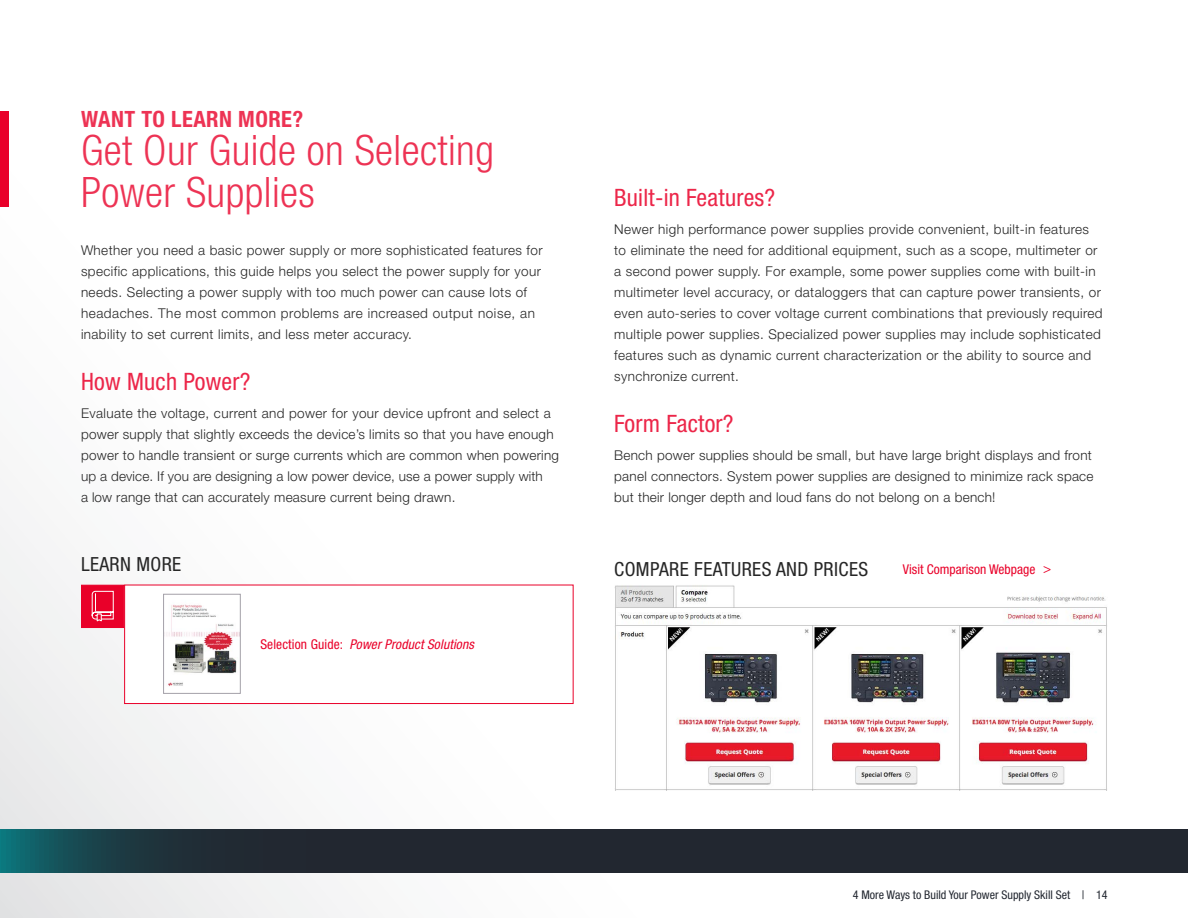
<style>
.page{position:relative;width:1188px;height:918px;background:#fff}
.page>*{position:absolute;margin:0;border:0;box-sizing:border-box;transform-origin:0 0}
.t1{font:300 condensed 42px/42px "Helvetica Neue LT Std";letter-spacing:.01em;color:#ed3354}
.t2{font:condensed 24px "Helvetica Neue LT Std";letter-spacing:.01em;color:#ec2649}
.t3{font:700 condensed 22.5px "Helvetica Neue LT Std";letter-spacing:.02em;color:#ed3354}
.t4{font:condensed 19.5px "Helvetica Neue LT Std";letter-spacing:.02em;color:#262626}
.t5{font:300 13.5px/21px "Helvetica Neue LT Std";letter-spacing:.03em;color:#262626}
.t6{font:italic condensed 13.5px "Helvetica Neue LT Std";letter-spacing:.01em;color:#e90029}
.t7{font:condensed 13.5px "Helvetica Neue LT Std";color:#e90029}
.t8{font:condensed 12px "Helvetica Neue LT Std";color:#222730}
.s1{font-style:normal}
</style>
<div class="page">
<div style="left:0;top:111px;width:9px;height:96px;background:#e90029"></div>
<div style="left:124px;top:585px;width:449px;height:119px;background:#fff;border:1px solid #e90029"></div>
<div style="left:81px;top:585px;width:43px;height:43px;background:#e90029;border:1px solid #e90029"></div>
<img style="left:166px;top:604px;width:73px;height:82px">
<div style="left:163px;top:594px;width:78px;height:100px;border:1px solid #a4a1a9"></div>
<svg style="left:91px;top:590px;width:23px;height:32px"></svg>
<img style="left:614px;top:585px;width:493px;height:206px">
<svg style="left:0;top:829px;width:1188px;height:44px"></svg>
<h3 class="t3" style="left:81px;top:106px;width:224px">WANT TO LEARN MORE?</h3>
<h1 class="t1" style="left:81px;top:129px;width:414px">Get Our Guide on Selecting<br>Power Supplies</h1>
<p class="t5" style="left:81px;top:240px;width:463px">Whether you need a basic power supply or more sophisticated features for specific applications, this guide helps you select the power supply for your needs. Selecting a power supply with too much power can cause lots of headaches. The most common problems are increased output noise, an inability to set current limits, and less meter accuracy.</p>
<h2 class="t2" style="left:81px;top:367px;width:171px">How Much Power?</h2>
<p class="t5" style="left:81px;top:402px;width:480px">Evaluate the voltage, current and power for your device upfront and select a power supply that slightly exceeds the device’s limits so that you have enough power to handle transient or surge currents which are common when powering up a device. If you are designing a low power device, use a power supply with<br>a low range that can accurately measure current being drawn.</p>
<h3 class="t4" style="left:81px;top:553px;width:102px">LEARN MORE</h3>
<p class="t6" style="left:260px;top:636px;width:215px"><span class="s1">Selection Guide:</span> Power Product Solutions</p>
<h2 class="t2" style="left:614px;top:184px;width:163px">Built-in Features?</h2>
<p class="t5" style="left:614px;top:219px;width:490px">Newer high performance power supplies provide convenient, built-in features to eliminate the need for additional equipment, such as a scope, multimeter or a second power supply. For example, some power supplies come with built-in multimeter level accuracy, or dataloggers that can capture power transients, or even auto-series to cover voltage current combinations that previously required multiple power supplies. Specialized power supplies may include sophisticated features such as dynamic current characterization or the ability to source and synchronize current.</p>
<h2 class="t2" style="left:614px;top:409px;width:121px">Form Factor?</h2>
<p class="t5" style="left:614px;top:444px;width:481px">Bench power supplies should be small, but have large bright displays and front panel connectors. System power supplies are designed to minimize rack space but their longer depth and loud fans do not belong on a bench!</p>
<h3 class="t4" style="left:614px;top:557px;width:255px">COMPARE FEATURES AND PRICES</h3>
<p class="t7" style="left:903px;top:561px;width:150px">Visit Comparison Webpage &gt;</p>
<p class="t8" style="left:853px;top:887px;width:256px">4 More Ways to Build Your Power Supply Skill Set | 14</p>
</div>
